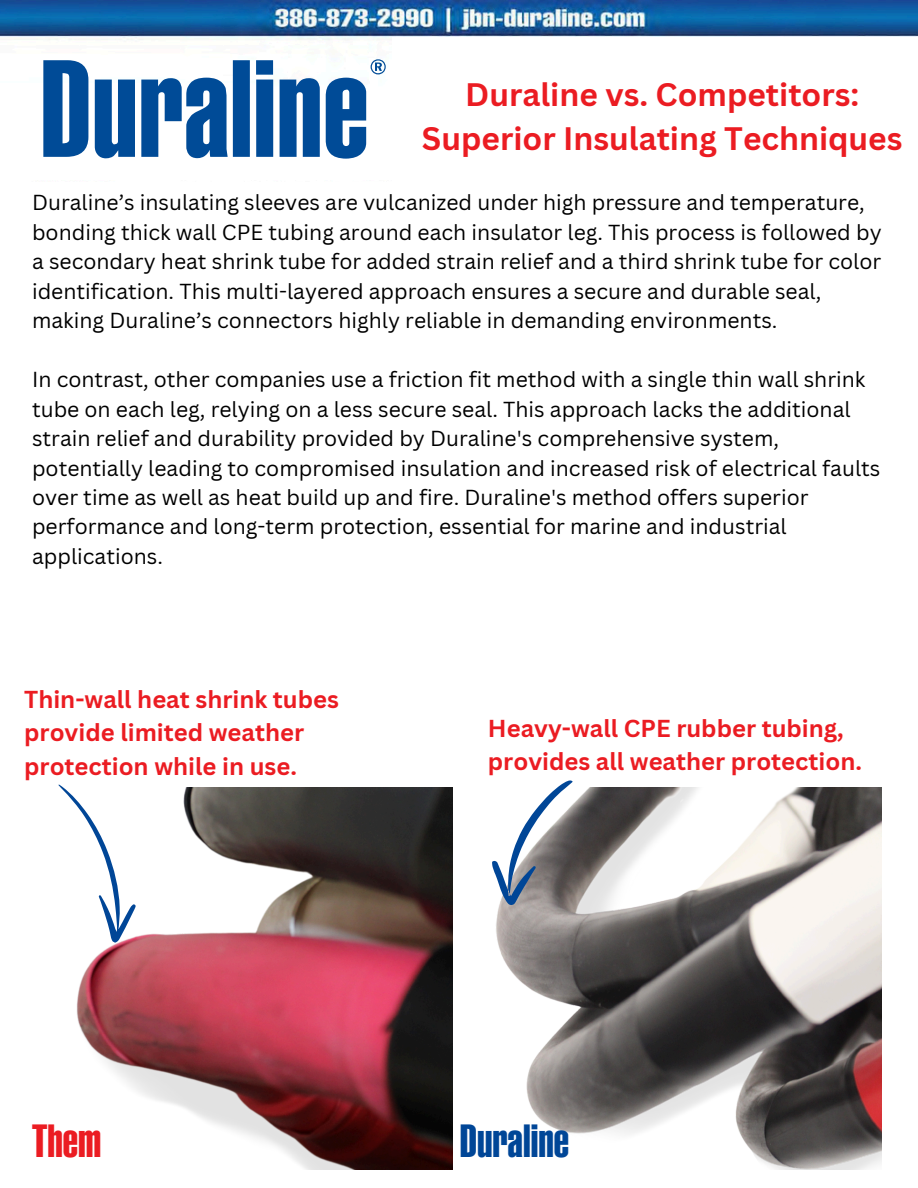
<style>
.page{position:relative;width:918px;height:1188px;background:#fff}
.page>*{position:absolute;margin:0;border:0;box-sizing:border-box;transform-origin:0 0}
.t1{font:45.6px "Geneva Cmpr";color:#004697}
.t2{font:45.6px "Geneva Cmpr";color:#eb1c22}
.t3{font:700 31.65px/43.8px "Canva Sans";color:#eb1c22;text-align:center}
.t4{font:700 23.85px/33.3px "Canva Sans";color:#eb1c22}
.t5{font:21.15px/29.4px "Canva Sans";color:#000}
</style>
<div class="page">
<img style="left:0;top:0;width:918px;height:40px">
<img style="left:43px;top:59px;width:343px;height:100px">
<div style="left:392px;top:37px;width:526px;height:1151px;background:#fff"></div>
<img style="left:77px;top:788px;width:805px;height:382px">
<svg style="left:58px;top:784px;width:106px;height:162px"></svg>
<svg style="left:482px;top:780px;width:106px;height:127px"></svg>
<h1 class="t3" style="left:422px;top:72px;width:482px">Duraline vs. Competitors:<br>Superior Insulating Techniques</h1>
<p class="t5" style="left:32px;top:188px;width:851px">Duraline’s insulating sleeves are vulcanized under high pressure and temperature, bonding thick wall CPE tubing around each insulator leg. This process is followed by a secondary heat shrink tube for added strain relief and a third shrink tube for color identification. This multi-layered approach ensures a secure and durable seal, making Duraline’s connectors highly reliable in demanding environments.</p>
<p class="t5" style="left:32px;top:364px;width:850px">In contrast, other companies use a friction fit method with a single thin wall shrink tube on each leg, relying on a less secure seal. This approach lacks the additional strain relief and durability provided by Duraline's comprehensive system, potentially leading to compromised insulation and increased risk of electrical faults over time as well as heat build up and fire. Duraline's method offers superior performance and long-term protection, essential for marine and industrial applications.</p>
<p class="t4" style="left:24px;top:682px;width:316px">Thin-wall heat shrink tubes provide limited weather protection while in use.</p>
<h3 class="t4" style="left:488px;top:711px;width:376px">Heavy-wall CPE rubber tubing, provides all weather protection.</h3>
<p class="t2" style="left:32px;top:1116px;width:71px">Them</p>
<p class="t1" style="left:460px;top:1116px;width:111px">Duraline</p>
</div>
